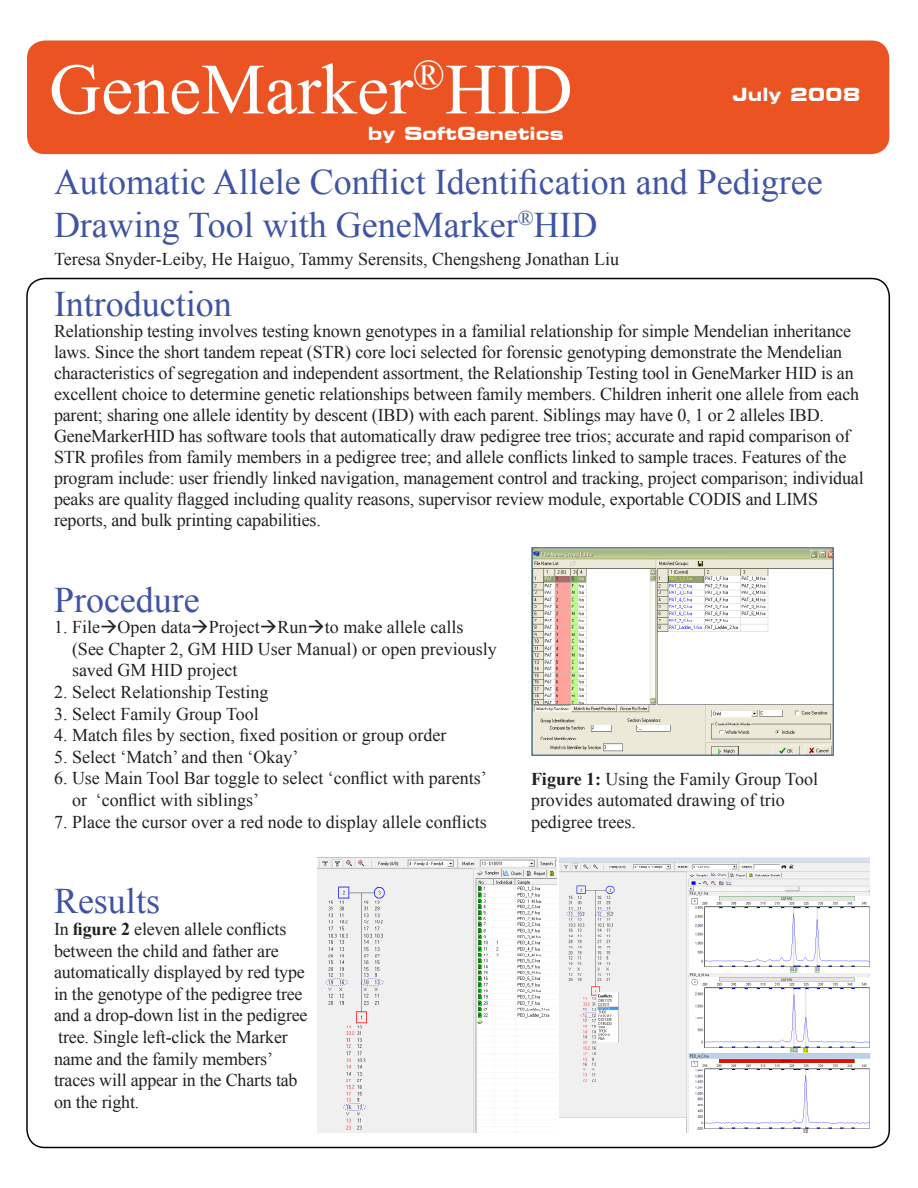
<style>
.page{position:relative;width:918px;height:1188px;background:#fff}
.page>*{position:absolute;margin:0;border:0;box-sizing:border-box;transform-origin:0 0}
.t1{font:72px "Times New Roman";color:#fff}
.t2{font:36px/43.2px "Times New Roman";color:#3f55a4}
.t3{font:36px "Times New Roman";color:#3f53a3}
.t4{font:18px/21px "Times New Roman";letter-spacing:-.01em;color:#231f20}
.t5{font:700 expanded 18px "Square 721 BT";color:#fff}
.s1{font-weight:700}
</style>
<div class="page">
<div style="left:27px;top:40px;width:862px;height:114px;background:#eb5323;border-radius:18px"></div>
<img style="left:533px;top:549px;width:299px;height:205px">
<div style="left:531px;top:547px;width:303px;height:209px;border:1px solid #1f497d"></div>
<img style="left:559px;top:858px;width:310px;height:274px">
<img style="left:317px;top:857px;width:239px;height:275px">
<p class="t1" style="left:49px;top:41px;width:525px">GeneMarker<sup>®</sup>HID</p>
<p class="t5" style="left:368px;top:123px;width:197px">by SoftGenetics</p>
<p class="t5" style="left:733px;top:84px;width:129px">July 2008</p>
<p class="t2" style="left:54px;top:160px;width:770px">Automatic Allele Conflict Identification and Pedigree<br>Drawing Tool with GeneMarker<sup>®</sup>HID</p>
<p class="t4" style="left:54px;top:248px;width:567px">Teresa Snyder-Leiby, He Haiguo, Tammy Serensits, Chengsheng Jonathan Liu</p>
<p class="t3" style="left:54px;top:280px;width:179px">Introduction</p>
<p class="t4" style="left:54px;top:321px;width:807px">Relationship testing involves testing known genotypes in a familial relationship for simple Mendelian inheritance laws. Since the short tandem repeat (STR) core loci selected for forensic genotyping demonstrate the Mendelian characteristics of segregation and independent assortment, the Relationship Testing tool in GeneMarker HID is an excellent choice to determine genetic relationships between family members. Children inherit one allele from each parent; sharing one allele identity by descent (IBD) with each parent. Siblings may have 0, 1 or 2 alleles IBD.</p>
<p class="t4" style="left:54px;top:426px;width:811px">GeneMarkerHID has software tools that automatically draw pedigree tree trios; accurate and rapid comparison of STR profiles from family members in a pedigree tree; and allele conflicts linked to sample traces. Features of the program include: user friendly linked navigation, management control and tracking, project comparison; individual peaks are quality flagged including quality reasons, supervisor review module, exportable CODIS and LIMS</p>
<p class="t4" style="left:54px;top:510px;width:268px">reports, and bulk printing capabilities.</p>
<p class="t3" style="left:54px;top:575px;width:147px">Procedure</p>
<p class="t4" style="left:54px;top:616px;width:411px">1. File→Open data→Project→Run→to make allele calls</p>
<p class="t4" style="left:72px;top:638px;width:426px">(See Chapter 2, GM HID User Manual) or open previously</p>
<p class="t4" style="left:72px;top:660px;width:167px">saved GM HID project</p>
<p class="t4" style="left:54px;top:681px;width:216px">2. Select Relationship Testing</p>
<p class="t4" style="left:54px;top:703px;width:206px">3. Select Family Group Tool</p>
<p class="t4" style="left:54px;top:724px;width:394px">4. Match files by section, fixed position or group order</p>
<p class="t4" style="left:54px;top:746px;width:246px">5. Select ‘Match’ and then ‘Okay’</p>
<p class="t4" style="left:54px;top:768px;width:434px">6. Use Main Tool Bar toggle to select ‘conflict with parents’</p>
<p class="t4" style="left:72px;top:789px;width:189px">or ‘conflict with siblings’</p>
<p class="t4" style="left:54px;top:811px;width:434px">7. Place the cursor over a red node to display allele conflicts</p>
<p class="t3" style="left:54px;top:877px;width:108px">Results</p>
<p class="t4" style="left:54px;top:918px;width:234px">In <span class="s1">figure 2</span> eleven allele conflicts</p>
<p class="t4" style="left:54px;top:940px;width:226px">between the child and father are</p>
<p class="t4" style="left:54px;top:961px;width:252px">automatically displayed by red type</p>
<p class="t4" style="left:54px;top:983px;width:250px">in the genotype of the pedigree tree</p>
<p class="t4" style="left:54px;top:1005px;width:255px">and a drop-down list in the pedigree</p>
<p class="t4" style="left:58px;top:1026px;width:231px">tree. Single left-click the Marker</p>
<p class="t4" style="left:54px;top:1048px;width:221px">name and the family members’</p>
<p class="t4" style="left:54px;top:1069px;width:245px">traces will appear in the Charts tab</p>
<p class="t4" style="left:54px;top:1091px;width:87px">on the right.</p>
<p class="t4" style="left:531px;top:768px;width:289px;line-height:21.6px"><span class="s1">Figure 1:</span> Using the Family Group Tool provides automated drawing of trio pedigree trees.</p>
</div>
